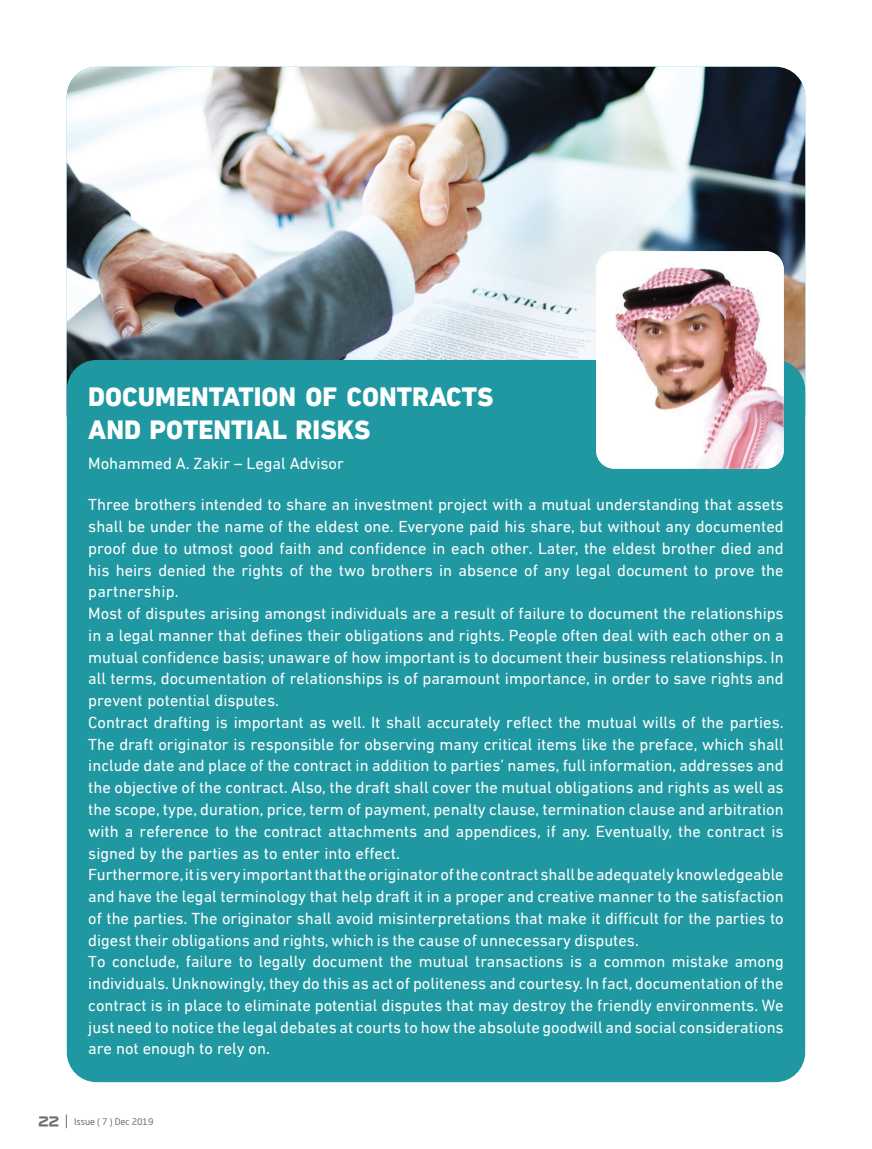
<style>
.page{position:relative;width:872px;height:1149px;background:#fff}
.page>*{position:absolute;margin:0;border:0;box-sizing:border-box;transform-origin:0 0}
.t1{font:800 27px/32.4px "DIN Next LTW23";color:#fff}
.t2{font:16.5px/21.8px "DIN Next LTW23";color:#fff}
.t3{font:15px "TR Nasalization";color:#6d6e75}
.t4{font:9px "Neo Sans Arabic";color:#6d6e75}
</style>
<div class="page">
<svg style="left:66px;top:1114px;width:1px;height:13px"></svg>
<img style="left:67px;top:67px;width:738px;height:317px">
<div style="left:67px;top:360px;width:738px;height:721px;background:#1f98a2;border-radius:30px"></div>
<img style="left:596px;top:251px;width:187px;height:217px">
<h1 class="t1" style="left:88px;top:381px;width:407px">DOCUMENTATION OF CONTRACTS<br>AND POTENTIAL RISKS</h1>
<p class="t2" style="left:88px;top:452px;width:257px">Mohammed A. Zakir – Legal Advisor</p>
<p class="t2" style="left:88px;top:493px;width:697px">Three brothers intended to share an investment project with a mutual understanding that assets shall be under the name of the eldest one. Everyone paid his share, but without any documented proof due to utmost good faith and confidence in each other. Later, the eldest brother died and his heirs denied the rights of the two brothers in absence of any legal document to prove the partnership.<br>Most of disputes arising amongst individuals are a result of failure to document the relationships in a legal manner that defines their obligations and rights. People often deal with each other on a mutual confidence basis; unaware of how important is to document their business relationships In. all terms, documentation of relationships is of paramount importance in, order to save rights and prevent potential disputes.<br>Contract drafting is important as well. It shall accurately reflect the mutual wills of the parties.<br>The draft originator is responsible for observing many critical items like the preface, which shall include date and place of the contract in addition to parties’ names, full information, addresses and the objective of the contract. Also, the draft shall cover the mutual obligations and rights as well as the scope, type, duration, price, term of payment, penalty clause, termination clause and arbitration with a reference to the contract attachments and appendices, if any. Eventually, the contract is signed by the parties as to enter into effect.<br>Furthermore isit, veryimportantthattheoriginatorofthecontractshallbeadequatelyknowledgeable and have the legal terminology that help draft init a proper and creative manner to the satisfaction of the parties. The originator shall avoid misinterpretations that make it difficult for the parties to digest their obligations and rights, which is the cause of unnecessary disputes.<br>To conclude, failure to legally document the mutual transactions is a common mistake among individuals. Unknowingly, they do this as act of politeness and courtesy In. fact, documentation of the contract is in place to eliminate potential disputes that may destroy the friendly environments. We just need to notice the legal debates at courts to how the absolute goodwill and social considerations are not enough to rely on.</p>
<p class="t3" style="left:38px;top:1113px;width:23px">22</p>
<p class="t4" style="left:74px;top:1113px;width:81px">Issue ( 7 ) Dec 2019</p>
</div>
